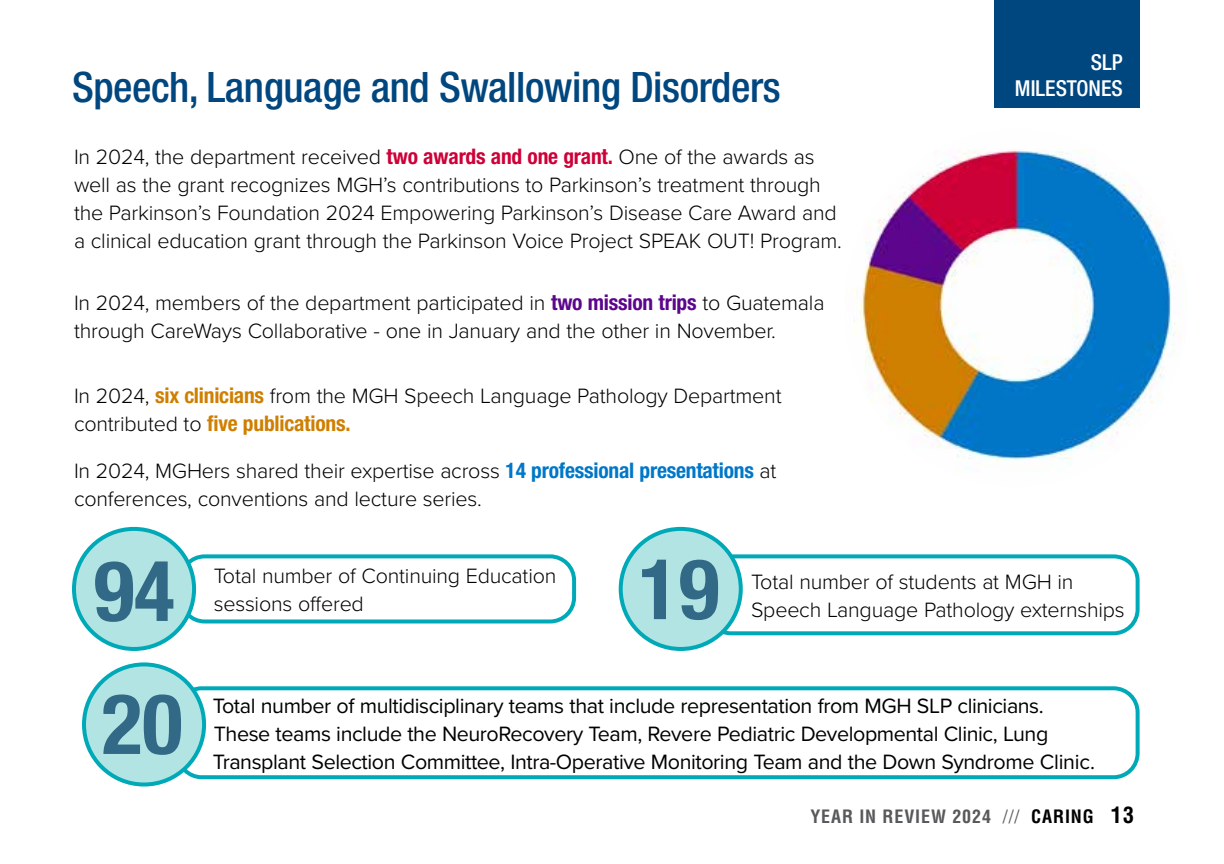
<style>
.page{position:relative;width:1224px;height:864px;background:#fff}
.page>*{position:absolute;margin:0;border:0;box-sizing:border-box;transform-origin:0 0}
.t1{font:700 condensed 84px "Helvetica Neue";color:#326987}
.t2{font:500 condensed 42px "Helvetica Neue LT Std";letter-spacing:-.01em;color:#00467f}
.t3{font:500 condensed 22px/26px "Helvetica Neue LT Std";color:#fff;text-align:right}
.t4{font:300 21.6px/28px "Proxima Nova";letter-spacing:-.01em;color:#000}
.t5{font:21.6px/28px "Proxima Nova";letter-spacing:-.02em;color:#000}
.t6{font:700 condensed 21.6px "Helvetica Neue LT Std";letter-spacing:-.01em;color:#cf7f00}
.t7{font:700 condensed 18px "Helvetica LT Std";letter-spacing:.05em;color:#58595b}
.s1{font-family:"Helvetica Neue LT Std";font-weight:700;font-stretch:condensed;color:#ce0037}
.s2{font-family:"Helvetica Neue LT Std";font-weight:700;font-stretch:condensed;color:#5c068c}
.s3{font-family:"Helvetica Neue LT Std";font-weight:700;font-stretch:condensed;color:#cf7f00}
.s4{font-family:"Proxima Nova";font-weight:300;font-stretch:normal;color:#000}
.s5{font-family:"Helvetica Neue LT Std";font-weight:700;font-stretch:condensed;color:#0077c8}
.s6{font-weight:400}
.s7{color:#000}
.s8{font-size:22px;color:#000}
</style>
<div class="page">
<div style="left:994px;top:0;width:146px;height:108px;background:#00467f"></div>
<img style="left:853px;top:149px;width:328px;height:322px">
<div style="left:179px;top:554px;width:397px;height:69px;border:4px solid #00a9b7;border-radius:24px"></div>
<div style="left:74px;top:529px;width:120px;height:120px;background:#b1e4e3;border-radius:50%"></div>
<div style="left:72px;top:527px;width:124px;height:124px;border:4px solid #00a9b7;border-radius:50%"></div>
<div style="left:705px;top:554px;width:435px;height:81px;border:4px solid #00a9b7;border-radius:24px"></div>
<div style="left:621px;top:529px;width:120px;height:120px;background:#b1e4e3;border-radius:50%"></div>
<div style="left:619px;top:527px;width:124px;height:124px;border:4px solid #00a9b7;border-radius:50%"></div>
<div style="left:176px;top:686px;width:964px;height:93px;border:4px solid #00a9b7;border-radius:24px"></div>
<div style="left:84px;top:664px;width:120px;height:121px;background:#b1e4e3;border-radius:50%"></div>
<div style="left:82px;top:662px;width:124px;height:125px;border:4px solid #00a9b7;border-radius:50%"></div>
<h2 class="t2" style="left:72px;top:62px;width:710px">Speech, Language and Swallowing Disorders</h2>
<p class="t4" style="left:74px;top:141px;width:769px">In 2024, the department received <span class="s1">two awards and one grant.</span> One of the awards as well as the grant recognizes MGH’s contributions to Parkinson’s treatment through the Parkinson’s Foundation 2024 Empowering Parkinson’s Disease Care Award and a clinical education grant through the Parkinson Voice Project SPEAK OUT! Program.</p>
<p class="t4" style="left:74px;top:288px;width:752px">In 2024, members of the department participated in <span class="s2">two mission trips</span> to Guatemala through CareWays Collaborative - one in January and the other in November.</p>
<p class="t4" style="left:74px;top:380px;width:709px">In 2024, <span class="s3">six clinicians</span> from the MGH Speech Language Pathology Department</p>
<p class="t6" style="left:74px;top:410px;width:278px"><span class="s4">contributed to</span> five publications.</p>
<p class="t4" style="left:74px;top:455px;width:704px">In 2024, MGHers shared their expertise across <span class="s5">14 professional presentations</span> at conferences, conventions and lecture series.</p>
<p class="t3" style="left:1015px;top:49px;width:109px">SLP<br>MILESTONES</p>
<h1 class="t1" style="left:94px;top:540px;width:82px">94</h1>
<h1 class="t1" style="left:102px;top:673px;width:82px">20</h1>
<p class="t4" style="left:214px;top:561px;width:344px">Total number of Continuing Education</p>
<p class="t4" style="left:214px;top:589px;width:152px">sessions offered</p>
<h1 class="t1" style="left:639px;top:538px;width:82px">19</h1>
<p class="t4" style="left:751px;top:567px;width:324px">Total number of students at MGH in</p>
<p class="t4" style="left:751px;top:595px;width:375px">Speech Language Pathology externships</p>
<p class="t5" style="left:213px;top:691px;width:837px">Total number of multidisciplinary teams that include representation from MGH SLP clinicians.<br>These teams include the NeuroRecovery Team, Revere Pediatric Developmental Clinic, Lung</p>
<p class="t5" style="left:213px;top:747px;width:884px">Transplant Selection Committee, Intra-Operative Monitoring Team and the Down Syndrome Clinic.</p>
<p class="t7" style="left:810px;top:805px;width:325px">YEAR IN REVIEW 2024 <span class="s6">///</span> <span class="s7">CARING</span> <span class="s8">13</span></p>
</div>
